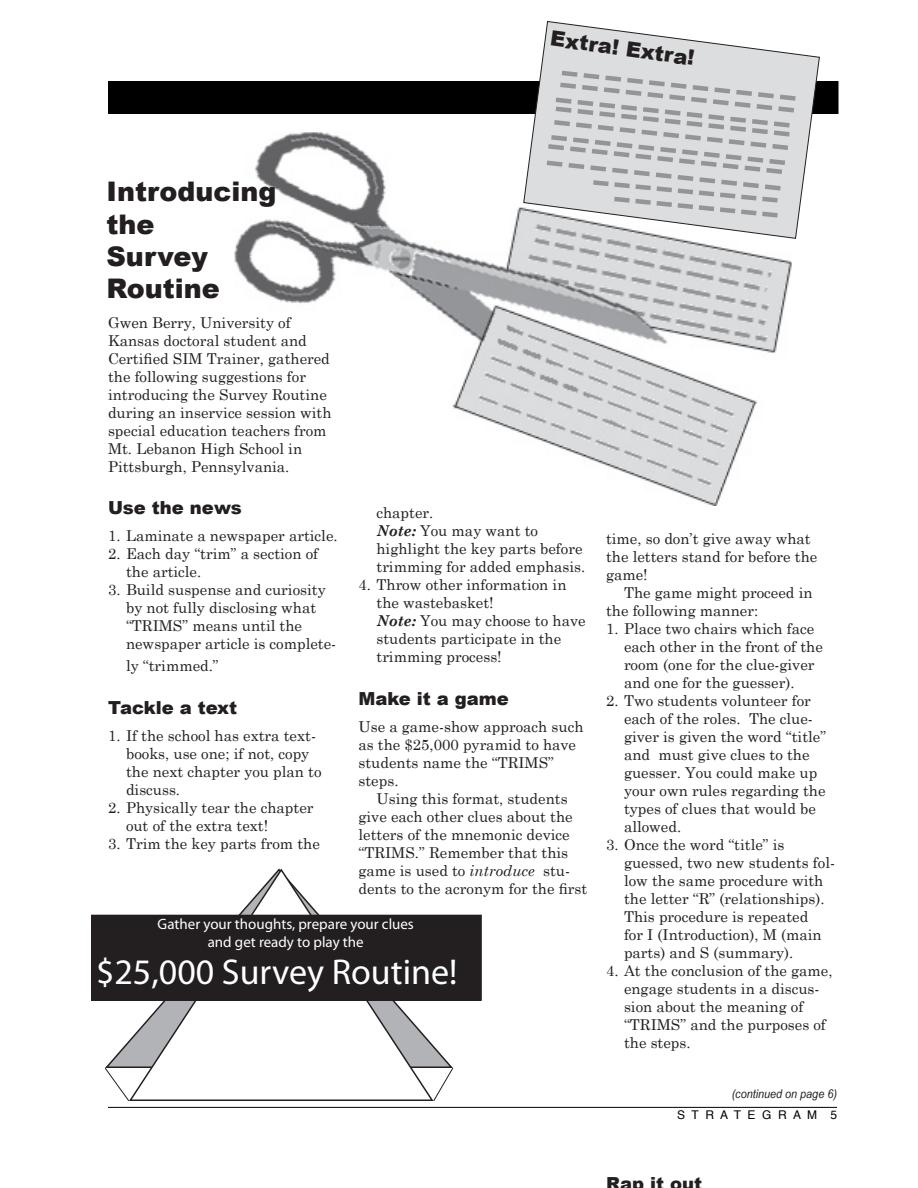
<style>
.page{position:relative;width:918px;height:1188px;background:#fff}
.page>*{position:absolute;margin:0;border:0;box-sizing:border-box;transform-origin:0 0}
.t1{font:36px "Myriad Pro";color:#fff}
.t2{font:900 27px/32.4px "Arial";color:#231f20}
.t3{font:900 21px "Arial";color:#231f20}
.t4{font:900 18px "Arial";color:#231f20}
.t5{font:15px/18px "Century Schoolbook";color:#231f20}
.t6{font:15px/18px "Myriad Pro";color:#fff;text-align:center}
.t7{font:italic 12px "Arial Narrow";color:#231f20;scale:1.1 1}
.t8{font:12px "Helvetica";color:#000}
.s1{font-weight:700;font-style:italic}
.s2{font-style:italic}
</style>
<div class="page">
<hr style="left:108px;top:1107px;width:729px;height:1px;background:#000">
<div style="left:109px;top:82px;width:729px;height:31px;background:#000"></div>
<div style="left:108px;top:81px;width:730px;height:33px;border:2px solid #000"></div>
<img style="left:234px;top:132px;width:558px;height:374px">
<svg style="left:103px;top:914px;width:352px;height:155px"></svg>
<svg style="left:523px;top:21px;width:297px;height:218px"></svg>
<svg style="left:542px;top:68px;width:258px;height:152px;background:#cecfd1"></svg>
<svg style="left:128px;top:868px;width:307px;height:233px"></svg>
<svg style="left:433px;top:1068px;width:20px;height:33px"></svg>
<div style="left:92px;top:915px;width:389px;height:85px;background:#231f20"></div>
<svg style="left:105px;top:1068px;width:24px;height:33px"></svg>
<h2 class="t2" style="left:106px;top:174px;width:171px">Introducing the<br>Survey<br>Routine</h2>
<p class="t5" style="left:108px;top:313px;width:225px">Gwen Berry, University of<br>Kansas doctoral student and<br>Certified SIM Trainer, gathered the following suggestions for introducing the Survey Routine during an inservice session with special education teachers from<br>Mt. Lebanon High School in<br>Pittsburgh, Pennsylvania.</p>
<h3 class="t3" style="left:553px;top:22px;width:147px;rotate:8deg">Extra! Extra!</h3>
<p class="t4" style="left:108px;top:495px;width:135px">Use the news</p>
<p class="t5" style="left:108px;top:527px;width:231px">1. Laminate a newspaper article.</p>
<p class="t5" style="left:126px;top:545px;width:194px;text-indent:-18px">2. Each day “trim” a section of the article.</p>
<p class="t5" style="left:126px;top:581px;width:212px;text-indent:-18px">3. Build suspense and curiosity by not fully disclosing what “TRIMS” means until the newspaper article is complete-</p>
<p class="t5" style="left:126px;top:656px;width:94px">ly “trimmed.”</p>
<p class="t4" style="left:108px;top:694px;width:131px">Tackle a text</p>
<p class="t5" style="left:126px;top:727px;width:197px;text-indent:-18px">1. If the school has extra text&shy;books, use one; if not, copy the next chapter you plan to discuss.</p>
<p class="t5" style="left:126px;top:799px;width:189px;text-indent:-18px">2. Physically tear the chapter out of the extra text!</p>
<p class="t5" style="left:108px;top:835px;width:213px">3. Trim the key parts from the</p>
<p class="t5" style="left:376px;top:503px;width:210px">chapter.<br><span class="s1">Note:</span> You may want to highlight the key parts before trimming for added emphasis.</p>
<p class="t5" style="left:376px;top:575px;width:211px;text-indent:-18px">4. Throw other information in the wastebasket!<br><span class="s1">Note:</span> You may choose to have students participate in the trimming process!</p>
<p class="t4" style="left:358px;top:686px;width:152px">Make it a game</p>
<p class="t5" style="left:358px;top:718px;width:227px">Use a game-show approach such as the $25,000 pyramid to have students name the “TRIMS” steps.</p>
<p class="t5" style="left:358px;top:790px;width:230px;text-indent:18px">Using this format, students give each other clues about the letters of the mnemonic device “TRIMS.” Remember that this game is used to <span class="s2">introduce</span> stu&shy;dents to the acronym for the first</p>
<p class="t6" style="left:158px;top:916px;width:258px">Gather your thoughts, prepare your clues and get ready to play the</p>
<h1 class="t1" style="left:96px;top:958px;width:363px">$25,000 Survey Routine!</h1>
<p class="t5" style="left:606px;top:529px;width:213px">time, so don’t give away what the letters stand for before the game!</p>
<p class="t5" style="left:606px;top:583px;width:208px;text-indent:18px">The game might proceed in the following manner:</p>
<p class="t5" style="left:624px;top:619px;width:200px;text-indent:-18px">1. Place two chairs which face each other in the front of the room (one for the clue-giver and one for the guesser).</p>
<p class="t5" style="left:624px;top:691px;width:204px;text-indent:-18px">2. Two students volunteer for each of the roles. The clue&shy;giver is given the word “title” and must give clues to the guesser. You could make up your own rules regarding the types of clues that would be allowed.</p>
<p class="t5" style="left:624px;top:835px;width:213px;text-indent:-18px">3. Once the word “title” is guessed, two new students fol&shy;low the same procedure with the letter “R” (relationships).<br>This procedure is repeated<br>for I (Introduction), M (main parts) and S (summary).</p>
<p class="t5" style="left:624px;top:961px;width:210px;text-indent:-18px">4. At the conclusion of the game, engage students in a discus&shy;sion about the meaning of “TRIMS” and the purposes of the steps.</p>
<p class="t7" style="left:732px;top:1087px;width:97px">(continued on page 6)</p>
<p class="t8" style="left:677px;top:1110px;width:161px">S T R A T E G R A M 5</p>
<p class="t4" style="left:606px;top:1170px;width:98px">Rap it out</p>
</div>
